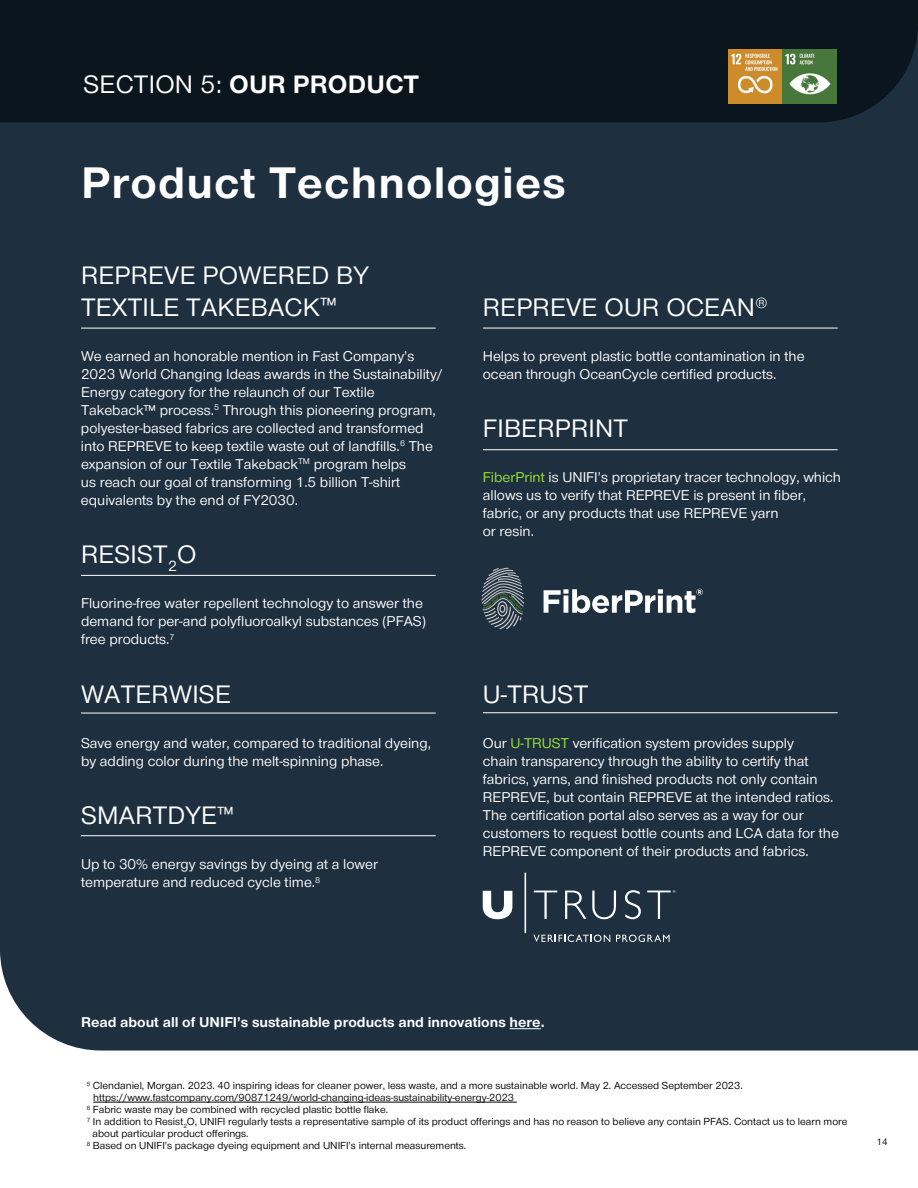
<style>
.page{position:relative;width:918px;height:1188px;background:#fff}
.page>*{position:absolute;margin:0;border:0;box-sizing:border-box;transform-origin:0 0}
.t1{font:200 42px "TT Hei CHS Variable";letter-spacing:.025em;color:#fff}
.t2{font:200 24px/31.5px "TT Hei CHS Variable";letter-spacing:.01em;color:#fff}
.t3{font:200 13.5px/18px "TT Hei CHS Variable";color:#fff}
.t4{font:200 9.75px "TT Hei CHS Variable";color:#000}
.t5{font:200 8.7px "TT Hei CHS Variable";color:#000101}
.s1{color:#9be634}
</style>
<div class="page">
<div style="left:0;top:122px;width:918px;height:929px;background:#1e2f40"></div>
<hr style="left:510px;top:1028px;width:31px;height:1px;background:#fff">
<hr style="left:81px;top:328px;width:355px;height:1px;background:#fff">
<hr style="left:81px;top:575px;width:355px;height:1px;background:#fff">
<hr style="left:81px;top:713px;width:355px;height:1px;background:#fff">
<hr style="left:81px;top:835px;width:355px;height:1px;background:#fff">
<hr style="left:93px;top:1102px;width:424px;height:1px;background:#000">
<div style="left:0;top:0;width:918px;height:122px;background:#0b151e"></div>
<hr style="left:483px;top:328px;width:355px;height:1px;background:#fff">
<hr style="left:483px;top:449px;width:355px;height:1px;background:#fff">
<hr style="left:483px;top:712px;width:355px;height:1px;background:#fff">
<svg style="left:481px;top:568px;width:43px;height:61px;background:#4f5c65"></svg>
<svg style="left:544px;top:589px;width:159px;height:24px"></svg>
<svg style="left:533px;top:935px;width:77px;height:7px"></svg>
<svg style="left:616px;top:935px;width:54px;height:7px"></svg>
<svg style="left:483px;top:891px;width:29px;height:28px"></svg>
<svg style="left:534px;top:891px;width:23px;height:28px"></svg>
<svg style="left:565px;top:891px;width:51px;height:28px"></svg>
<svg style="left:625px;top:890px;width:16px;height:29px"></svg>
<hr style="left:525px;top:873px;width:1px;height:60px;background:#fff">
<svg style="left:647px;top:890px;width:28px;height:29px"></svg>
<img style="left:728px;top:49px;width:109px;height:55px">
<h2 class="t2" style="left:84px;top:69px;width:337px">SECTION 5: OUR PRODUCT</h2>
<h1 class="t1" style="left:81px;top:157px;width:486px">Product Technologies</h1>
<h2 class="t2" style="left:81px;top:259px;width:289px">REPREVE POWERED BY<br>TEXTILE TAKEBACK<sup>™</sup></h2>
<p class="t3" style="left:81px;top:347px;width:363px">We earned an honorable mention in Fast Company’s 2023 World Changing Ideas awards in the Sustainability/ Energy category for the relaunch of our Textile Takeback™ process.<sup>5</sup> Through this pioneering program, polyester-based fabrics are collected and transformed into REPREVE to keep textile waste out of landfills.<sup>6</sup> The expansion of our Textile Takeback<sup>TM</sup> program helps<br>us reach our goal of transforming 1.5 billion T-shirt equivalents by the end of FY2030.</p>
<h2 class="t2" style="left:81px;top:538px;width:117px">RESIST<sub>2</sub>O</h2>
<p class="t3" style="left:81px;top:594px;width:347px">Fluorine-free water repellent technology to answer the demand for per-and polyfluoroalkyl substances (PFAS) free products.<sup>7</sup></p>
<h2 class="t2" style="left:81px;top:678px;width:151px">WATERWISE</h2>
<p class="t3" style="left:81px;top:734px;width:352px">Save energy and water, compared to traditional dyeing, by adding color during the melt-spinning phase.</p>
<h2 class="t2" style="left:81px;top:799px;width:154px">SMARTDYE<sup>™</sup></h2>
<p class="t3" style="left:81px;top:855px;width:299px">Up to 30% energy savings by dyeing at a lower temperature and reduced cycle time.<sup>8</sup></p>
<h2 class="t2" style="left:483px;top:291px;width:286px">REPREVE OUR OCEAN<sup>®</sup></h2>
<p class="t3" style="left:483px;top:347px;width:323px">Helps to prevent plastic bottle contamination in the ocean through OceanCycle certified products.</p>
<h2 class="t2" style="left:483px;top:412px;width:147px">FIBERPRINT</h2>
<p class="t3" style="left:483px;top:468px;width:360px"><span class="s1">FiberPrint</span> is UNIFI’s proprietary tracer technology, which allows us to verify that REPREVE is present in fiber, fabric, or any products that use REPREVE yarn<br>or resin.</p>
<h2 class="t2" style="left:483px;top:678px;width:107px">U-TRUST</h2>
<p class="t3" style="left:483px;top:734px;width:358px">Our <span class="s1">U-TRUST</span> verification system provides supply<br>chain transparency through the ability to certify that fabrics, yarns, and finished products not only contain REPREVE, but contain REPREVE at the intended ratios.<br>The certification portal also serves as a way for our customers to request bottle counts and LCA data for the REPREVE component of their products and fabrics.</p>
<p class="t3" style="left:81px;top:1013px;width:465px">Read about all of UNIFI’s sustainable products and innovations here.</p>
<p class="t4" style="left:87px;top:1080px;width:658px"><sup>5</sup> Clendaniel, Morgan. 2023. 40 inspiring ideas for cleaner power, less waste, and a more sustainable world. May 2. Accessed September 2023.</p>
<p class="t4" style="left:93px;top:1092px;width:422px">https://www.fastcompany.com/90871249/world-changing-ideas-sustainability-energy-2023</p>
<p class="t4" style="left:87px;top:1104px;width:303px"><sup>6</sup> Fabric waste may be combined with recycled plastic bottle flake.</p>
<p class="t4" style="left:87px;top:1116px;width:762px"><sup>7</sup> In addition to Resist<sub>2</sub>O, UNIFI regularly tests a representative sample of its product offerings and has no reason to believe any contain PFAS. Contact us to learn more</p>
<p class="t4" style="left:93px;top:1128px;width:158px">about particular product offerings.</p>
<p class="t4" style="left:87px;top:1140px;width:381px"><sup>8</sup> Based on UNIFI’s package dyeing equipment and UNIFI’s internal measurements.</p>
<p class="t5" style="left:877px;top:1137px;width:13px">14</p>
</div>
